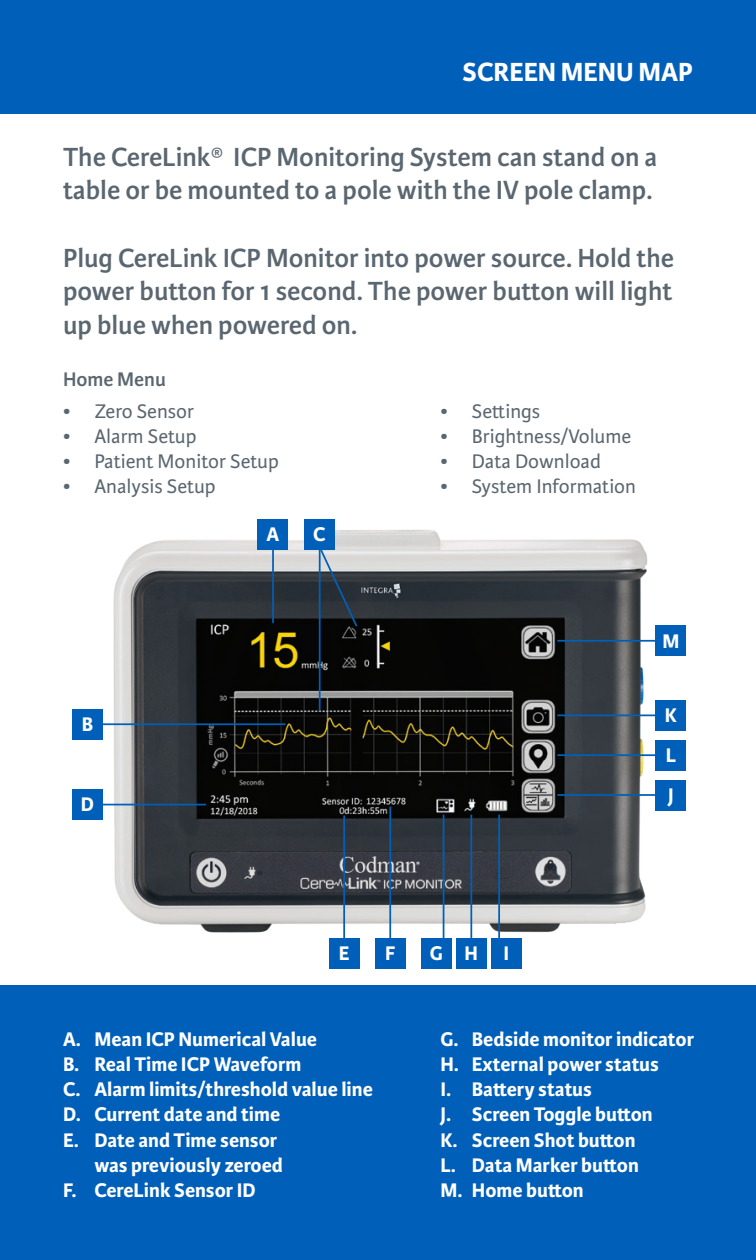
<style>
.page{position:relative;width:756px;height:1260px;background:#fff}
.page>*{position:absolute;margin:0;border:0;box-sizing:border-box;transform-origin:0 0}
.t1{font:600 28px/33.6px "Karmina Sans";color:#5a6670}
.t2{font:700 28px "Karmina Sans";color:#fff}
.t3{font:700 21px/25.2px "Karmina Sans";color:#fff;text-align:right}
.t4{font:21px "Karmina Sans";color:#5a6670}
.t5{font:600 21px "Karmina Sans";color:#5a6670}
</style>
<div class="page">
<div style="left:0;top:0;width:756px;height:114px;background:#005fb9"></div>
<div style="left:0;top:985px;width:756px;height:275px;background:#005fb9"></div>
<img style="left:98px;top:519px;width:567px;height:445px">
<div style="left:258px;top:519px;width:30px;height:31px;background:#005fb9"></div>
<div style="left:304px;top:519px;width:31px;height:31px;background:#005fb9"></div>
<hr style="left:272px;top:546px;width:2px;height:77px;background:#005fb9">
<hr style="left:319px;top:544px;width:2px;height:166px;background:#005fb9">
<svg style="left:316px;top:543px;width:43px;height:86px;background:#53616e"></svg>
<div style="left:72px;top:709px;width:31px;height:30px;background:#005fb9"></div>
<div style="left:72px;top:789px;width:31px;height:31px;background:#005fb9"></div>
<hr style="left:98px;top:723px;width:187px;height:2px;background:#005fb9">
<hr style="left:98px;top:804px;width:108px;height:1px;background:#005fb9">
<hr style="left:557px;top:640px;width:111px;height:2px;background:#005fb9">
<hr style="left:557px;top:714px;width:111px;height:2px;background:#005fb9">
<hr style="left:557px;top:754px;width:111px;height:2px;background:#005fb9">
<hr style="left:557px;top:794px;width:111px;height:2px;background:#005fb9">
<div style="left:656px;top:626px;width:30px;height:30px;background:#005fb9"></div>
<div style="left:656px;top:700px;width:30px;height:30px;background:#005fb9"></div>
<div style="left:656px;top:740px;width:30px;height:30px;background:#005fb9"></div>
<div style="left:656px;top:780px;width:30px;height:30px;background:#005fb9"></div>
<hr style="left:343px;top:815px;width:2px;height:127px;background:#005fb9">
<hr style="left:389px;top:807px;width:2px;height:135px;background:#005fb9">
<hr style="left:443px;top:815px;width:1px;height:127px;background:#005fb9">
<hr style="left:470px;top:815px;width:2px;height:127px;background:#005fb9">
<hr style="left:498px;top:815px;width:2px;height:129px;background:#005fb9">
<div style="left:329px;top:938px;width:30px;height:31px;background:#005fb9"></div>
<div style="left:375px;top:938px;width:30px;height:31px;background:#005fb9"></div>
<div style="left:421px;top:938px;width:30px;height:31px;background:#005fb9"></div>
<div style="left:456px;top:938px;width:30px;height:31px;background:#005fb9"></div>
<div style="left:491px;top:938px;width:31px;height:31px;background:#005fb9"></div>
<p class="t2" style="left:463px;top:56px;width:232px">SCREEN MENU MAP</p>
<p class="t1" style="left:63px;top:140px;width:596px">The CereLink® ICP Monitoring System can stand on a table or be mounted to a pole with the IV pole clamp.</p>
<p class="t1" style="left:63px;top:241px;width:613px;text-align:justify">Plug CereLink ICP Monitor into power source. Hold the power button for 1 second. The power button will light up blue when powered on.</p>
<p class="t5" style="left:63px;top:368px;width:104px">Home Menu</p>
<p class="t4" style="left:63px;top:399px;width:133px">• Zero Sensor</p>
<p class="t4" style="left:63px;top:424px;width:135px">• Alarm Setup</p>
<p class="t4" style="left:63px;top:450px;width:217px">• Patient Monitor Setup</p>
<p class="t4" style="left:63px;top:475px;width:154px">• Analysis Setup</p>
<p class="t4" style="left:440px;top:399px;width:101px">• Settings</p>
<p class="t4" style="left:440px;top:424px;width:192px">• Brightness/Volume</p>
<p class="t4" style="left:440px;top:450px;width:162px">• Data Download</p>
<p class="t4" style="left:440px;top:475px;width:197px">• System Information</p>
<p class="t3" style="left:82px;top:712px;width:13px">B</p>
<p class="t3" style="left:81px;top:792px;width:15px">D</p>
<p class="t3" style="left:266px;top:522px;width:14px">A</p>
<p class="t3" style="left:313px;top:522px;width:14px">C</p>
<p class="t3" style="left:339px;top:941px;width:12px">E</p>
<p class="t3" style="left:385px;top:941px;width:12px">F</p>
<p class="t3" style="left:430px;top:941px;width:15px">G</p>
<p class="t3" style="left:465px;top:941px;width:15px">H</p>
<p class="t3" style="left:504px;top:941px;width:7px">I</p>
<p class="t3" style="left:662px;top:629px;width:18px">M</p>
<p class="t3" style="left:665px;top:703px;width:14px">K</p>
<p class="t3" style="left:666px;top:743px;width:12px">L</p>
<p class="t3" style="left:668px;top:783px;width:7px">J</p>
<p class="t3" style="left:63px;top:1027px;width:256px">A. Mean ICP Numerical Value</p>
<p class="t3" style="left:63px;top:1052px;width:240px">B. Real Time ICP Waveform</p>
<p class="t3" style="left:63px;top:1077px;width:311px">C. Alarm limits/threshold value line</p>
<p class="t3" style="left:63px;top:1102px;width:219px">D. Current date and time</p>
<p class="t3" style="left:63px;top:1128px;width:221px">E. Date and Time sensor was previously zeroed</p>
<p class="t3" style="left:63px;top:1178px;width:194px">F. CereLink Sensor ID</p>
<p class="t3" style="left:440px;top:1027px;width:255px">G. Bedside monitor indicator</p>
<p class="t3" style="left:440px;top:1052px;width:220px">H. External power status</p>
<p class="t3" style="left:440px;top:1077px;width:153px">I. Battery status</p>
<p class="t3" style="left:440px;top:1102px;width:214px">J. Screen Toggle button</p>
<p class="t3" style="left:440px;top:1128px;width:197px">K. Screen Shot button</p>
<p class="t3" style="left:440px;top:1153px;width:200px">L. Data Marker button</p>
<p class="t3" style="left:440px;top:1178px;width:145px">M. Home button</p>
</div>
